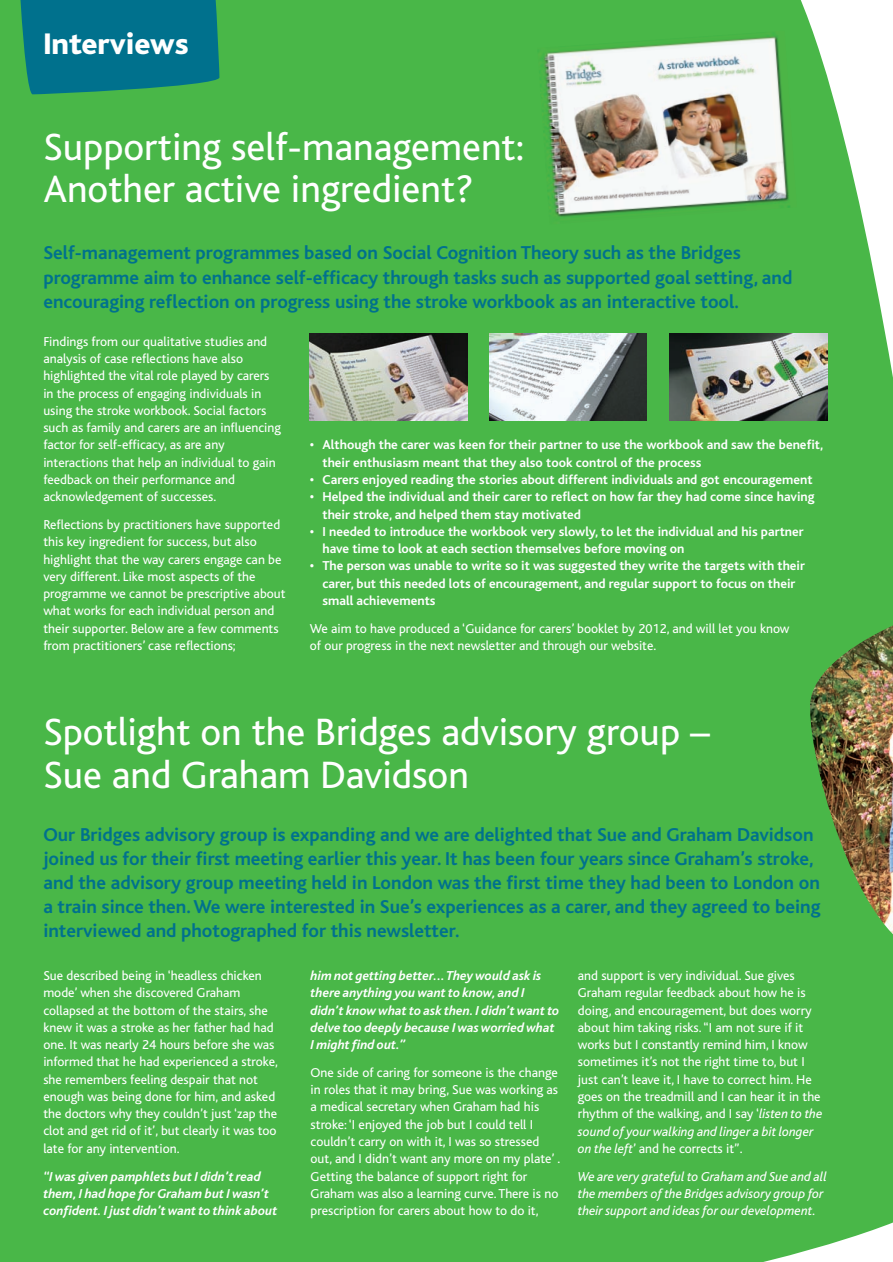
<style>
.page{position:relative;width:893px;height:1262px;background:#fff}
.page>*{position:absolute;margin:0;border:0;box-sizing:border-box;transform-origin:0 0}
.t1{font:39.9px/42.8px "Bliss";color:#fff}
.t2{font:800 31.2px "Bliss";color:#fff}
.t3{font:700 19.5px/24px "Bliss";color:#00718d}
.t4{font:13.5px/17.2px "Bliss";color:#fff}
.t5{font:700 13.5px/17.2px "Bliss";color:#fff}
.t6{font:italic 700 13.5px/17.2px "Bliss";color:#fff}
.t7{font:italic 13.5px/17.2px "Bliss";color:#fff}
.s1{font-style:italic}
</style>
<div class="page">
<div style="left:0;top:0;width:893px;height:1261px;background:#49b748"></div>
<div style="left:0;top:0;width:710px;height:343px;background:#49b748"></div>
<svg style="left:20px;top:0;width:199px;height:94px;background:#057687"></svg>
<img style="left:810px;top:618px;width:83px;height:328px">
<img style="left:310px;top:334px;width:157px;height:86px">
<img style="left:490px;top:334px;width:157px;height:86px">
<img style="left:670px;top:334px;width:157px;height:86px">
<img style="left:543px;top:31px;width:254px;height:193px">
<h2 class="t2" style="left:43px;top:32px;width:147px">Interviews</h2>
<h1 class="t1" style="left:43px;top:129px;width:482px">Supporting self-management:<br>Another active ingredient?</h1>
<p class="t3" style="left:43px;top:243px;width:750px">Self-management programmes based on Social Cognition Theory such as the Bridges programme aim to enhance self-efficacy through tasks such as supported goal setting, and encouraging reflection on progress using the stroke workbook as an interactive tool.</p>
<p class="t4" style="left:43px;top:334px;width:239px">Findings from our qualitative studies and analysis of case reflections have also highlighted the vital role played by carers in the process of engaging individuals in using the stroke workbook. Social factors such as family and carers are an influencing factor for self-efficacy, as are any interactions that help an individual to gain feedback on their performance and acknowledgement of successes.</p>
<p class="t4" style="left:43px;top:517px;width:244px">Reflections by practitioners have supported this key ingredient for success, but also highlight that the way carers engage can be very different. Like most aspects of the programme we cannot be prescriptive about what works for each individual person and their supporter. Below are a few comments from practitioners’ case reflections;</p>
<p class="t5" style="left:322px;top:437px;width:502px;text-indent:-13px">• Although the carer was keen for their partner to use the workbook and saw the benefit, their enthusiasm meant that they also took control of the process</p>
<p class="t5" style="left:310px;top:472px;width:504px">• Carers enjoyed reading the stories about different individuals and got encouragement</p>
<p class="t5" style="left:322px;top:489px;width:494px;text-indent:-13px">• Helped the individual and their carer to reflect on how far they had come since having their stroke, and helped them stay motivated</p>
<p class="t5" style="left:322px;top:524px;width:483px;text-indent:-13px">• I needed to introduce the workbook very slowly, to let the individual and his partner have time to look at each section themselves before moving on</p>
<p class="t5" style="left:322px;top:558px;width:484px;text-indent:-13px">• The person was unable to write so it was suggested they write the targets with their carer, but this needed lots of encouragement, and regular support to focus on their small achievements</p>
<p class="t4" style="left:310px;top:620px;width:481px">We aim to have produced a ‘Guidance for carers’ booklet by 2012, and will let you know of our progress in the next newsletter and through our website.</p>
<h1 class="t1" style="left:43px;top:714px;width:668px">Spotlight on the Bridges advisory group –<br>Sue and Graham Davidson</h1>
<p class="t3" style="left:43px;top:824px;width:779px">Our Bridges advisory group is expanding and we are delighted that Sue and Graham Davidson joined us for their first meeting earlier this year. It has been four years since Graham’s stroke, and the advisory group meeting held in London was the first time they had been to London on a train since then. We were interested in Sue’s experiences as a carer, and they agreed to being interviewed and photographed for this newsletter.</p>
<p class="t4" style="left:43px;top:968px;width:236px">Sue described being in ‘headless chicken mode’ when she discovered Graham collapsed at the bottom of the stairs, she knew it was a stroke as her father had had one. It was nearly 24 hours before she was informed that he had experienced a stroke, she remembers feeling despair that not enough was being done for him, and asked the doctors why they couldn’t just ‘zap the clot and get rid of it’, but clearly it was too late for any intervention.</p>
<p class="t6" style="left:43px;top:1168px;width:236px">“I was given pamphlets but I didn’t read them, I had hope for Graham but I wasn’t confident. I just didn’t want to think about</p>
<p class="t6" style="left:311px;top:968px;width:250px">him not getting better... They would ask is there anything you want to know, and I didn’t know what to ask then. I didn’t want to delve too deeply because I was worried what I might find out.”</p>
<p class="t4" style="left:311px;top:1064px;width:251px">One side of caring for someone is the change in roles that it may bring, Sue was working as a medical secretary when Graham had his stroke: ‘I enjoyed the job but I could tell I couldn’t carry on with it, I was so stressed out, and I didn’t want any more on my plate’ .<br>Getting the balance of support right for Graham was also a learning curve. There is no prescription for carers about how to do it,</p>
<p class="t4" style="left:578px;top:968px;width:246px">and support is very individual. Sue gives Graham regular feedback about how he is doing, and encouragement, but does worry about him taking risks. “I am not sure if it works but I constantly remind him, I know sometimes it’s not the right time to, but I just can’t leave it, I have to correct him. He goes on the treadmill and I can hear it in the rhythm of the walking, and I say ‘<span class="s1">listen to the sound of your walking and linger a bit longer on the left</span>’ and he corrects it”.</p>
<p class="t7" style="left:578px;top:1168px;width:251px">We are very grateful to Graham and Sue and all the members of the Bridges advisory group for their support and ideas for our development.</p>
</div>
